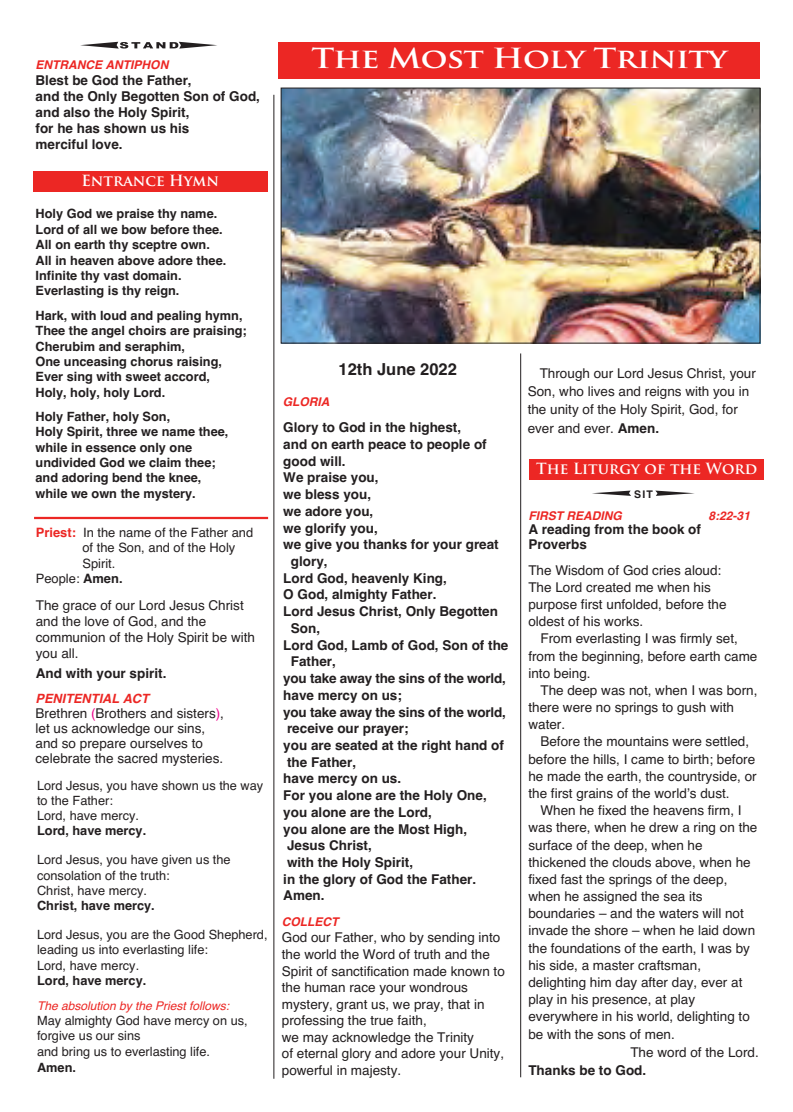
<style>
.page{position:relative;width:793px;height:1112px;background:#fff}
.page>*{position:absolute;margin:0;border:0;box-sizing:border-box;transform-origin:0 0}
.t1{font:700 27px "Trajan Pro";letter-spacing:-.025em;color:#fff;scale:1.2 1}
.t2{font:700 16.5px "Helvetica";color:#231f20}
.t3{font:700 15px "Trajan Pro";color:#fff}
.t4{font:13.5px/16.5px "Helvetica";color:#231f20}
.t5{font:700 13.5px/16.2px "Helvetica";color:#231f20}
.t6{font:12.9px "Helvetica";color:#231f20}
.t7{font:700 12.75px/15.3px "Helvetica";color:#231f20}
.t8{font:12.75px/15.3px "Helvetica";color:#231f20}
.t9{font:italic 700 12.75px "Helvetica";color:#ec2724}
.t10{font:italic 700 12px "Helvetica";color:#ec2724}
.t11{font:italic 12px "Helvetica";color:#ec2724}
.t12{font:700 10.5px "Helvetica";color:#231f20}
.s1{font-weight:700;color:#ec2724}
.s2{font-weight:700}
.s3{color:#ed028c}
</style>
<div class="page">
<svg style="left:655px;top:490px;width:39px;height:6px"></svg>
<svg style="left:592px;top:490px;width:39px;height:6px"></svg>
<svg style="left:80px;top:42px;width:137px;height:7px"></svg>
<img style="left:283px;top:90px;width:475px;height:251px">
<div style="left:281px;top:88px;width:479px;height:255px;border:1px solid #231f20"></div>
<hr style="left:34px;top:517px;width:234px;height:2px;background:#ec2724">
<hr style="left:273px;top:95px;width:1px;height:983px;background:#231f20">
<hr style="left:520px;top:353px;width:1px;height:724px;background:#231f20">
<div style="left:33px;top:172px;width:234px;height:20px;background:#ec2724"></div>
<div style="left:529px;top:459px;width:234px;height:20px;background:#ec2724"></div>
<div style="left:278px;top:42px;width:482px;height:37px;background:#ec2724"></div>
<p class="t10" style="left:36px;top:58px;width:134px">ENTRANCE ANTIPHON</p>
<p class="t5" style="left:36px;top:72px;width:226px">Blest be God the Father,<br>and the Only Begotten Son of God, and also the Holy Spirit,<br>for he has shown us his<br>merciful love.</p>
<p class="t3" style="left:81px;top:172px;width:139px">Entrance Hymn</p>
<p class="t7" style="left:36px;top:206px;width:192px">Holy God we praise thy name.<br>Lord of all we bow before thee.<br>All on earth thy sceptre own.<br>All in heaven above adore thee.<br>Infinite thy vast domain.<br>Everlasting is thy reign.</p>
<p class="t7" style="left:36px;top:308px;width:213px">Hark, with loud and pealing hymn,<br>Thee the angel choirs are praising;<br>Cherubim and seraphim,<br>One unceasing chorus raising,<br>Ever sing with sweet accord,<br>Holy, holy, holy Lord.</p>
<p class="t7" style="left:36px;top:409px;width:194px">Holy Father, holy Son,<br>Holy Spirit, three we name thee, while in essence only one undivided God we claim thee; and adoring bend the knee, while we own the mystery.</p>
<p class="t6" style="left:36px;top:524px;width:219px"><span class="s1">Priest:</span> In the name of the Father and</p>
<p class="t6" style="left:82px;top:540px;width:154px">of the Son, and of the Holy</p>
<p class="t6" style="left:82px;top:555px;width:34px">Spirit.</p>
<p class="t6" style="left:36px;top:571px;width:88px">People: <span class="s2">Amen.</span></p>
<p class="t4" style="left:36px;top:597px;width:221px">The grace of our Lord Jesus Christ and the love of God, and the communion of the Holy Spirit be with you all.</p>
<p class="t5" style="left:36px;top:665px;width:132px">And with your spirit.</p>
<p class="t9" style="left:36px;top:691px;width:115px">PENITENTIAL ACT</p>
<p class="t4" style="left:36px;top:706px;width:190px;line-height:15px">Brethren <span class="s3">(</span>Brothers and sisters<span class="s3">)</span>, let us acknowledge our sins, and so prepare ourselves to celebrate the sacred mysteries.</p>
<p class="t8" style="left:37px;top:777px;width:228px">Lord Jesus, you have shown us the way to the Father:<br>Lord, have mercy.<br><span class="s2">Lord, have mercy.</span></p>
<p class="t8" style="left:37px;top:852px;width:195px">Lord Jesus, you have given us the consolation of the truth:<br>Christ, have mercy.<br><span class="s2">Christ, have mercy.</span></p>
<p class="t8" style="left:37px;top:926px;width:232px">Lord Jesus, you are the Good Shepherd, leading us into everlasting life:<br>Lord, have mercy.<br><span class="s2">Lord, have mercy.</span></p>
<p class="t11" style="left:37px;top:998px;width:194px">The absolution by the Priest follows:</p>
<p class="t8" style="left:37px;top:1012px;width:212px">May almighty God have mercy on us, forgive us our sins<br>and bring us to everlasting life.<br><span class="s2">Amen.</span></p>
<p class="t1" style="left:311px;top:43px;width:348px">The Most Holy Trinity</p>
<p class="t2" style="left:338px;top:359px;width:120px">12th June 2022</p>
<p class="t10" style="left:283px;top:395px;width:48px">GLORIA</p>
<p class="t5" style="left:283px;top:419px;width:179px">Glory to God in the highest,</p>
<p class="t5" style="left:283px;top:436px;width:205px">and on earth peace to people of</p>
<p class="t5" style="left:283px;top:453px;width:64px">good will.</p>
<p class="t5" style="left:283px;top:469px;width:97px">We praise you,</p>
<p class="t5" style="left:283px;top:486px;width:89px">we bless you,</p>
<p class="t5" style="left:283px;top:503px;width:92px">we adore you,</p>
<p class="t5" style="left:283px;top:519px;width:96px">we glorify you,</p>
<p class="t5" style="left:283px;top:536px;width:217px">we give you thanks for your great</p>
<p class="t5" style="left:291px;top:553px;width:38px">glory,</p>
<p class="t5" style="left:283px;top:570px;width:165px">Lord God, heavenly King,</p>
<p class="t5" style="left:283px;top:586px;width:155px">O God, almighty Father.</p>
<p class="t5" style="left:283px;top:603px;width:216px">Lord Jesus Christ, Only Begotten</p>
<p class="t5" style="left:291px;top:620px;width:31px">Son,</p>
<p class="t5" style="left:283px;top:636px;width:227px">Lord God, Lamb of God, Son of the</p>
<p class="t5" style="left:291px;top:653px;width:47px">Father,</p>
<p class="t5" style="left:283px;top:670px;width:224px">you take away the sins of the world,</p>
<p class="t5" style="left:283px;top:687px;width:120px">have mercy on us;</p>
<p class="t5" style="left:283px;top:703px;width:224px">you take away the sins of the world,</p>
<p class="t5" style="left:287px;top:720px;width:123px">receive our prayer;</p>
<p class="t5" style="left:283px;top:737px;width:222px">you are seated at the right hand of</p>
<p class="t5" style="left:287px;top:753px;width:71px">the Father,</p>
<p class="t5" style="left:283px;top:770px;width:119px">have mercy on us.</p>
<p class="t5" style="left:283px;top:787px;width:205px">For you alone are the Holy One,</p>
<p class="t5" style="left:283px;top:804px;width:150px">you alone are the Lord,</p>
<p class="t5" style="left:283px;top:820px;width:185px">you alone are the Most High,</p>
<p class="t5" style="left:287px;top:837px;width:86px">Jesus Christ,</p>
<p class="t5" style="left:287px;top:854px;width:128px">with the Holy Spirit,</p>
<p class="t5" style="left:283px;top:870px;width:194px">in the glory of God the Father.</p>
<p class="t5" style="left:283px;top:887px;width:43px">Amen.</p>
<p class="t10" style="left:282px;top:914px;width:58px">COLLECT</p>
<p class="t4" style="left:282px;top:929px;width:224px">God our Father, who by sending into the world the Word of truth and the<br>Spirit of sanctification made known to the human race your wondrous mystery, grant us, we pray, that in professing the true faith,<br>we may acknowledge the Trinity<br>of eternal glory and adore your Unity, powerful in majesty.</p>
<p class="t4" style="left:527px;top:363px;width:230px;line-height:18.5px;text-indent:12px">Through our Lord Jesus Christ, your<br>Son, who lives and reigns with you in the unity of the Holy Spirit, God, for ever and ever. <span class="s2">Amen.</span></p>
<p class="t3" style="left:536px;top:460px;width:222px">The Liturgy of the Word</p>
<p class="t12" style="left:634px;top:487px;width:20px">SIT</p>
<p class="t10" style="left:528px;top:508px;width:95px">FIRST READING</p>
<p class="t10" style="left:708px;top:508px;width:43px">8:22-31</p>
<p class="t5" style="left:528px;top:522px;width:174px;line-height:14.4px">A reading from the book of<br>Proverbs</p>
<p class="t4" style="left:528px;top:561px;width:194px">The Wisdom of God cries aloud:</p>
<p class="t4" style="left:528px;top:579px;width:184px">The Lord created me when his</p>
<p class="t4" style="left:528px;top:596px;width:200px">purpose first unfolded, before the</p>
<p class="t4" style="left:528px;top:613px;width:116px">oldest of his works.</p>
<p class="t4" style="left:540px;top:630px;width:199px">From everlasting I was firmly set,</p>
<p class="t4" style="left:528px;top:647px;width:230px">from the beginning, before earth came</p>
<p class="t4" style="left:528px;top:664px;width:64px">into being.</p>
<p class="t4" style="left:540px;top:682px;width:218px">The deep was not, when I was born,</p>
<p class="t4" style="left:528px;top:699px;width:207px">there were no springs to gush with</p>
<p class="t4" style="left:528px;top:716px;width:38px">water.</p>
<p class="t4" style="left:540px;top:733px;width:210px">Before the mountains were settled,</p>
<p class="t4" style="left:528px;top:750px;width:228px">before the hills, I came to birth; before</p>
<p class="t4" style="left:528px;top:767px;width:230px">he made the earth, the countryside, or</p>
<p class="t4" style="left:528px;top:785px;width:203px">the first grains of the world’s dust.</p>
<p class="t4" style="left:540px;top:802px;width:203px">When he fixed the heavens firm, I</p>
<p class="t4" style="left:528px;top:819px;width:230px">was there, when he drew a ring on the</p>
<p class="t4" style="left:528px;top:836px;width:176px">surface of the deep, when he</p>
<p class="t4" style="left:528px;top:853px;width:224px">thickened the clouds above, when he</p>
<p class="t4" style="left:528px;top:870px;width:200px">fixed fast the springs of the deep,</p>
<p class="t4" style="left:528px;top:888px;width:176px">when he assigned the sea its</p>
<p class="t4" style="left:528px;top:905px;width:217px">boundaries – and the waters will not</p>
<p class="t4" style="left:528px;top:922px;width:228px">invade the shore – when he laid down</p>
<p class="t4" style="left:528px;top:939px;width:223px">the foundations of the earth, I was by</p>
<p class="t4" style="left:528px;top:956px;width:174px">his side, a master craftsman,</p>
<p class="t4" style="left:528px;top:973px;width:215px">delighting him day after day, ever at</p>
<p class="t4" style="left:528px;top:991px;width:168px">play in his presence, at play</p>
<p class="t4" style="left:528px;top:1008px;width:223px">everywhere in his world, delighting to</p>
<p class="t4" style="left:528px;top:1026px;width:148px">be with the sons of men.</p>
<p class="t4" style="left:630px;top:1044px;width:130px">The word of the Lord.</p>
<p class="t5" style="left:528px;top:1061px;width:119px">Thanks be to God.</p>
</div>
